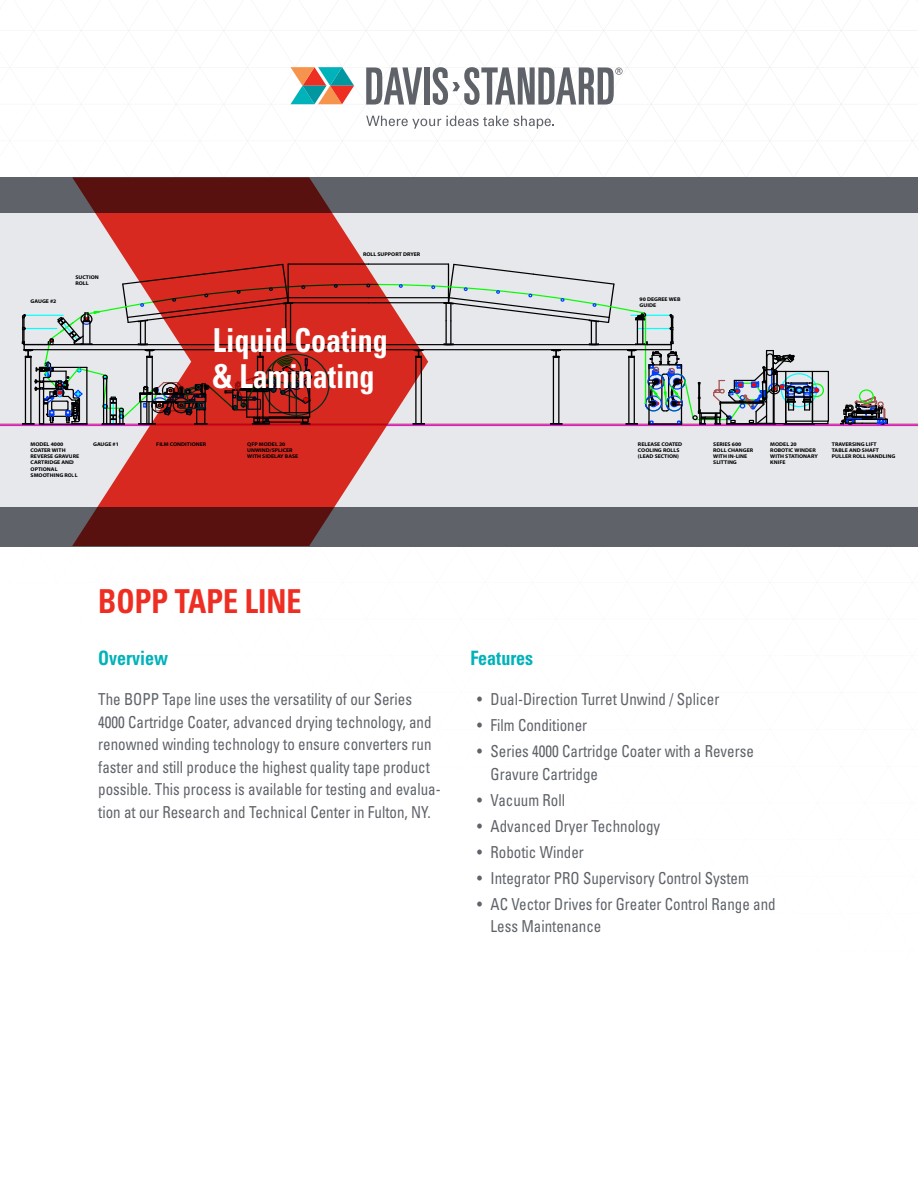
<style>
.page{position:relative;width:918px;height:1188px;background:#fff}
.page>*{position:absolute;margin:0;border:0;box-sizing:border-box;transform-origin:0 0}
.t1{font:700 condensed 33px/36px "Univers";color:#fff;scale:.91 1}
.t2{font:700 condensed 33px "Univers";color:#ee2e22;scale:.91 1}
.t3{font:700 condensed 19.8px "Univers";color:#00b2b9;scale:.91 1}
.t4{font:condensed 16.5px/22.5px "Univers";color:#5f6369;scale:.91 1}
.t5{font:700 5.4px/6.1px "Myriad";color:#000;scale:1.07 1}
</style>
<div class="page">
<div style="left:0;top:177px;width:918px;height:369px;background:#5f6369"></div>
<div style="left:0;top:214px;width:918px;height:293px;background:#e7e8eb"></div>
<hr style="left:0;top:425px;width:918px;height:1px;background:#f0f">
<hr style="left:0;top:424px;width:918px;height:1px;background:#a55252">
<div style="left:809px;top:383px;width:15px;height:14px;border:1px solid #0f0;border-radius:50%"></div>
<svg style="left:22px;top:314px;width:50px;height:111px"></svg>
<hr style="left:786px;top:421px;width:42px;height:1px;background:#000">
<hr style="left:784px;top:423px;width:44px;height:1px;background:#000">
<hr style="left:828px;top:371px;width:1px;height:50px;background:#000">
<hr style="left:786px;top:371px;width:42px;height:1px;background:#000">
<svg style="left:839px;top:396px;width:50px;height:29px"></svg>
<div style="left:859px;top:389px;width:15px;height:14px;border:1px solid #0f0;border-radius:50%"></div>
<svg style="left:428px;top:263px;width:392px;height:162px"></svg>
<hr style="left:766px;top:351px;width:1px;height:72px;background:#000">
<hr style="left:773px;top:351px;width:1px;height:72px;background:#000">
<svg style="left:72px;top:177px;width:356px;height:369px;fill:#d7291f"></svg>
<svg style="left:291px;top:67px;width:63px;height:37px"></svg>
<svg style="left:366px;top:67px;width:56px;height:38px"></svg>
<div style="left:424px;top:67px;width:6px;height:38px;background:#5f6369"></div>
<svg style="left:366px;top:116px;width:188px;height:13px"></svg>
<svg style="left:433px;top:67px;width:190px;height:38px"></svg>
<p class="t5" style="left:31px;top:298px;width:26px">GAUGE #2</p>
<p class="t5" style="left:75px;top:274px;width:23px">SUCTION<br>ROLL</p>
<p class="t5" style="left:363px;top:251px;width:55px">ROLL SUPPORT DRYER</p>
<p class="t1" style="left:213px;top:322px;width:194px">Liquid Coating &amp; Laminating</p>
<p class="t5" style="left:640px;top:296px;width:40px">90 DEGREE WEB<br>GUIDE</p>
<p class="t5" style="left:638px;top:441px;width:43px">RELEASE COATED<br>COOLING ROLLS (LEAD SECTION)</p>
<p class="t5" style="left:713px;top:441px;width:39px">SERIES 600<br>ROLL CHANGER<br>WITH IN-LINE<br>SLITTING</p>
<p class="t5" style="left:31px;top:441px;width:47px">MODEL 4000<br>COATER WITH<br>REVERSE GRAVURE<br>CARTRIDGE AND<br>OPTIONAL<br>SMOOTHING ROLL</p>
<p class="t5" style="left:93px;top:441px;width:26px">GAUGE #1</p>
<p class="t5" style="left:156px;top:441px;width:48px">FILM CONDITIONER</p>
<p class="t5" style="left:247px;top:441px;width:49px">QFP MODEL 20<br>UNWIND/SPLICER<br>WITH SIDELAY BASE</p>
<p class="t5" style="left:832px;top:441px;width:61px">TRAVERSING LIFT<br>TABLE AND SHAFT<br>PULLER ROLL HANDLING</p>
<p class="t5" style="left:770px;top:441px;width:46px">MODEL 20<br>ROBOTIC WINDER<br>WITH STATIONARY<br>KNIFE</p>
<p class="t2" style="left:98px;top:581px;width:225px">BOPP TAPE LINE</p>
<p class="t3" style="left:98px;top:646px;width:78px">Overview</p>
<p class="t3" style="left:470px;top:646px;width:71px">Features</p>
<p class="t4" style="left:98px;top:688px;width:378px">The BOPP Tape line uses the versatility of our Series 4000 Cartridge Coater, advanced drying technology, and renowned winding technology to ensure converters run faster and still produce the highest quality tape product possible. This process is available for testing and evalua&shy;tion at our Research and Technical Center in Fulton, NY.</p>
<p class="t4" style="left:477px;top:688px;width:268px">• Dual-Direction Turret Unwind / Splicer</p>
<p class="t4" style="left:477px;top:714px;width:123px">• Film Conditioner</p>
<p class="t4" style="left:491px;top:740px;width:291px;text-indent:-14px">• Series 4000 Cartridge Coater with a Reverse<br>Gravure Cartridge</p>
<p class="t4" style="left:477px;top:788px;width:98px">• Vacuum Roll</p>
<p class="t4" style="left:477px;top:814px;width:203px">• Advanced Dryer Technology</p>
<p class="t4" style="left:477px;top:840px;width:119px">• Robotic Winder</p>
<p class="t4" style="left:477px;top:866px;width:300px">• Integrator PRO Supervisory Control System</p>
<p class="t4" style="left:491px;top:892px;width:315px;text-indent:-14px">• AC Vector Drives for Greater Control Range and<br>Less Maintenance</p>
</div>
